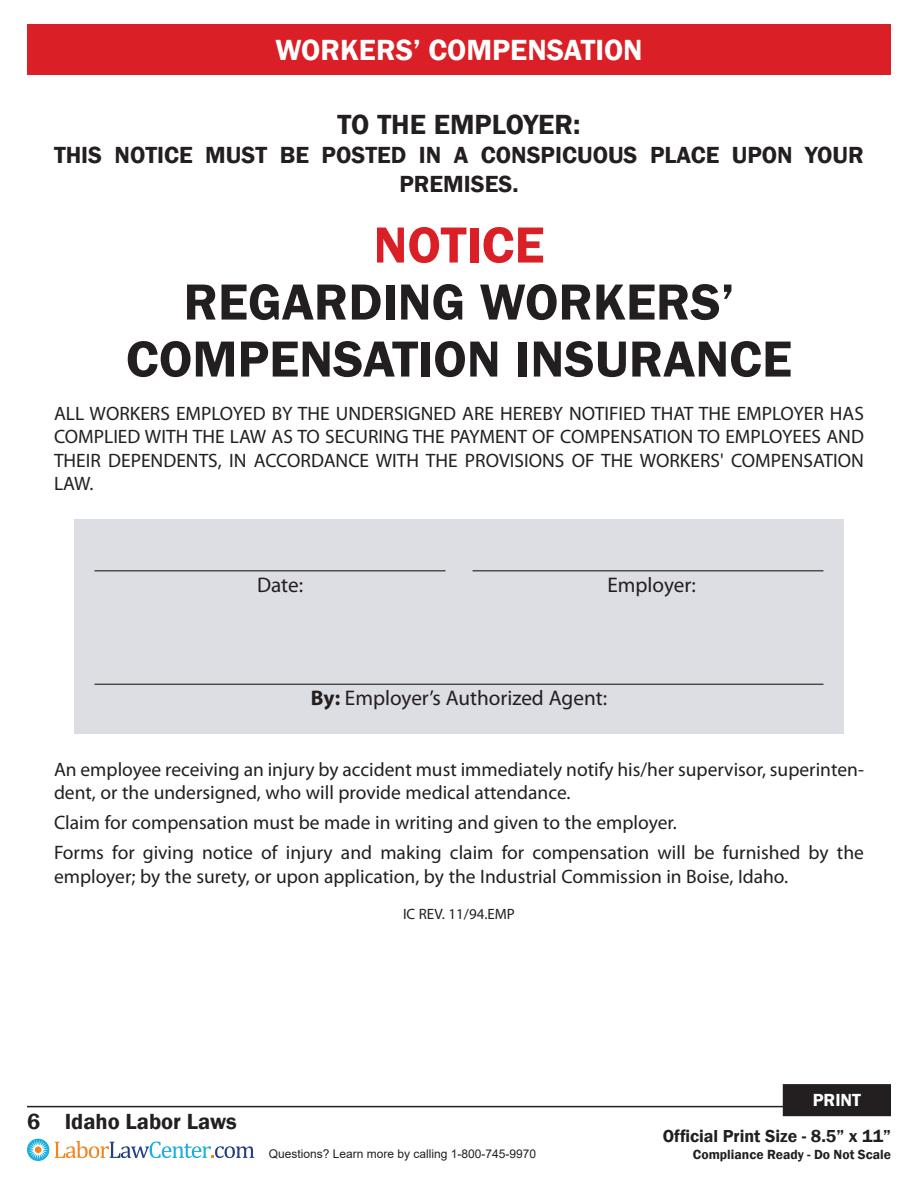
<style>
.page{position:relative;width:918px;height:1188px;background:#fff}
.page>*{position:absolute;margin:0;border:0;box-sizing:border-box;transform-origin:0 0}
.t1{font:600 52.5px "Franklin Gothic";color:#231f20}
.t2{font:600 52.5px "Franklin Gothic";color:#da1f26}
.t3{font:600 30px "Franklin Gothic";color:#fff}
.t4{font:600 28.5px "Franklin Gothic";color:#231f20}
.t5{font:600 24px/28.8px "Franklin Gothic";color:#231f20;text-align:center}
.t6{font:600 22.5px "Franklin Gothic";color:#231f20}
.t7{font:21.15px "Myriad Pro";color:#231f20}
.t8{font:19.5px/23.4px "Myriad Pro";color:#231f20}
.t9{font:19.35px/23.2px "Myriad Pro";color:#231f20;text-align:justify}
.t10{font:600 18px "Franklin Gothic";color:#fff}
.t11{font:600 17.85px "Franklin Gothic";color:#231f20}
.t12{font:15px "Myriad Pro";color:#231f20}
.t13{font:600 13.65px "Franklin Gothic";color:#231f20}
.t14{font:12px "Arial";color:#231f20}
.s1{font-weight:700}
</style>
<div class="page">
<hr style="left:27px;top:1106px;width:864px;height:1px;background:#231f20">
<svg style="left:27px;top:1139px;width:22px;height:22px"></svg>
<div style="left:35px;top:1146px;width:7px;height:7px;background:#f58320;border-radius:50%"></div>
<svg style="left:55px;top:1141px;width:199px;height:17px"></svg>
<div style="left:784px;top:1086px;width:106px;height:29px;background:#231f20"></div>
<div style="left:783px;top:1084px;width:108px;height:32px;border:3px solid #231f20"></div>
<div style="left:27px;top:24px;width:864px;height:50px;background:#da1f26"></div>
<div style="left:74px;top:520px;width:770px;height:214px;background:#dddde4"></div>
<hr style="left:95px;top:570px;width:351px;height:1px;background:#231f20">
<hr style="left:473px;top:570px;width:351px;height:1px;background:#231f20">
<hr style="left:94px;top:684px;width:730px;height:1px;background:#231f20">
<p class="t3" style="left:275px;top:31px;width:369px">WORKERS’ COMPENSATION</p>
<p class="t4" style="left:337px;top:107px;width:245px">TO THE EMPLOYER:</p>
<p class="t5" style="left:54px;top:141px;width:811px">THIS NOTICE MUST BE POSTED IN A CONSPICUOUS PLACE UPON YOUR<br>PREMISES.</p>
<p class="t2" style="left:373px;top:213px;width:173px">NOTICE</p>
<p class="t1" style="left:184px;top:270px;width:552px">REGARDING WORKERS’</p>
<p class="t1" style="left:126px;top:327px;width:668px">COMPENSATION INSURANCE</p>
<p class="t9" style="left:54px;top:402px;width:812px">ALL WORKERS EMPLOYED BY THE UNDERSIGNED ARE HEREBY NOTIFIED THAT THE EMPLOYER HAS COMPLIED WITH THE LAW AS TO SECURING THE PAYMENT OF COMPENSATION TO EMPLOYEES AND THEIR DEPENDENTS, IN ACCORDANCE WITH THE PROVISIONS OF THE WORKERS' COMPENSATION LAW.</p>
<p class="t7" style="left:257px;top:572px;width:48px">Date:</p>
<p class="t7" style="left:607px;top:572px;width:90px">Employer:</p>
<p class="t7" style="left:311px;top:685px;width:298px"><span class="s1">By:</span> Employer’s Authorized Agent:</p>
<p class="t8" style="left:54px;top:757px;width:811px">An employee receiving an injury by accident must immediately notify his/her supervisor, superinten&shy;dent, or the undersigned, who will provide medical attendance.</p>
<p class="t8" style="left:54px;top:811px;width:624px">Claim for compensation must be made in writing and given to the employer.</p>
<p class="t8" style="left:54px;top:841px;width:812px">Forms for giving notice of injury and making claim for compensation will be furnished by the employer; by the surety, or upon application, by the Industrial Commission in Boise, Idaho.</p>
<p class="t12" style="left:403px;top:905px;width:113px">IC REV. 11/94.EMP</p>
<p class="t6" style="left:27px;top:1107px;width:211px">6 Idaho Labor Laws</p>
<p class="t14" style="left:269px;top:1146px;width:269px">Questions? Learn more by calling 1-800-745-9970</p>
<p class="t10" style="left:813px;top:1089px;width:50px">PRINT</p>
<p class="t11" style="left:663px;top:1125px;width:230px">Official Print Size - 8.5” x 11”</p>
<p class="t13" style="left:693px;top:1146px;width:200px">Compliance Ready - Do Not Scale</p>
</div>
